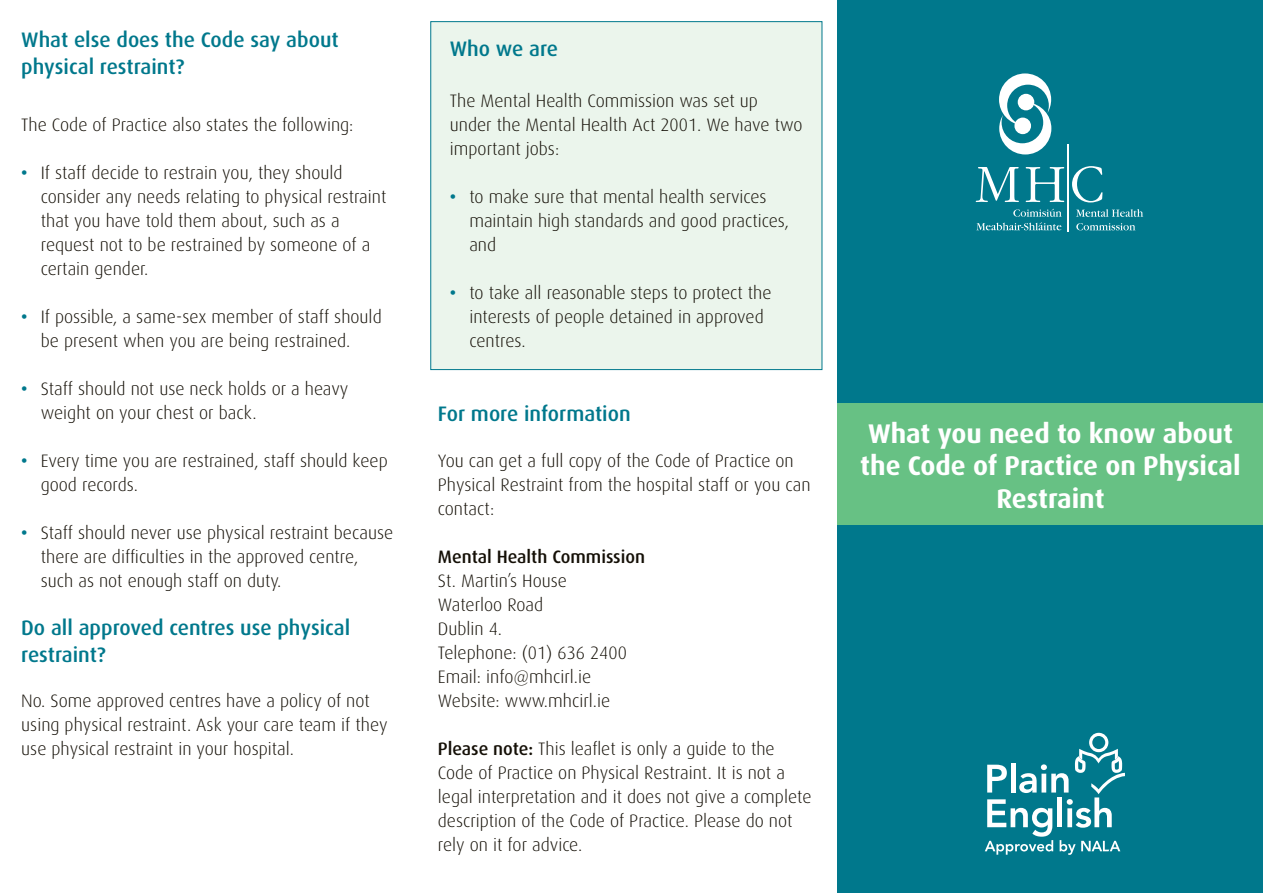
<style>
.page{position:relative;width:1263px;height:893px;background:#fff}
.page>*{position:absolute;margin:0;border:0;box-sizing:border-box;transform-origin:0 0}
.t1{font:700 27px/32.4px "Dax";color:#fff;text-align:center}
.t2{font:500 21px/27px "Dax";color:#00788c}
.t3{font:300 18px/24px "Dax";color:#140f06}
.t4{font:500 18px "Dax";color:#140f06}
.s1{font-family:"Arial";font-weight:400;color:#00788c}
.s2{font-weight:500}
</style>
<div class="page">
<div style="left:838px;top:0;width:425px;height:893px;background:#00788c"></div>
<div style="left:838px;top:404px;width:425px;height:121px;background:#67c184"></div>
<svg style="left:999px;top:73px;width:52px;height:81px"></svg>
<div style="left:1014px;top:118px;width:17px;height:16px;background:#fff;border-radius:50%"></div>
<div style="left:1018px;top:94px;width:16px;height:16px;background:#fff;border-radius:50%"></div>
<svg style="left:976px;top:167px;width:43px;height:35px"></svg>
<svg style="left:1026px;top:167px;width:38px;height:35px"></svg>
<svg style="left:1072px;top:166px;width:30px;height:36px"></svg>
<hr style="left:1067px;top:144px;width:2px;height:88px;background:#fff">
<svg style="left:976px;top:209px;width:86px;height:22px"></svg>
<svg style="left:1076px;top:209px;width:67px;height:8px"></svg>
<svg style="left:1076px;top:223px;width:59px;height:7px"></svg>
<div style="left:430px;top:21px;width:392px;height:349px;background:#ebf5ec;border:1px solid #00788c"></div>
<svg style="left:985px;top:733px;width:140px;height:122px"></svg>
<p class="t2" style="left:21px;top:26px;width:319px">What else does the Code say about physical restraint?</p>
<p class="t3" style="left:21px;top:113px;width:334px">The Code of Practice also states the following:</p>
<p class="t3" style="left:41px;top:161px;width:347px;text-indent:-19px"><span class="s1">•</span> If staff decide to restrain you, they should consider any needs relating to physical restraint that you have told them about, such as a request not to be restrained by someone of a certain gender.</p>
<p class="t3" style="left:41px;top:305px;width:342px;text-indent:-19px"><span class="s1">•</span> If possible, a same-sex member of staff should be present when you are being restrained.</p>
<p class="t3" style="left:41px;top:377px;width:309px;text-indent:-19px"><span class="s1">•</span> Staff should not use neck holds or a heavy weight on your chest or back.</p>
<p class="t3" style="left:41px;top:449px;width:349px;text-indent:-19px"><span class="s1">•</span> Every time you are restrained, staff should keep good records.</p>
<p class="t3" style="left:41px;top:521px;width:354px;text-indent:-19px"><span class="s1">•</span> Staff should never use physical restraint because there are difficulties in the approved centre, such as not enough staff on duty.</p>
<p class="t2" style="left:21px;top:614px;width:331px">Do all approved centres use physical restraint?</p>
<p class="t3" style="left:21px;top:689px;width:368px">No. Some approved centres have a policy of not using physical restraint. Ask your care team if they use physical restraint in your hospital.</p>
<p class="t2" style="left:450px;top:35px;width:110px">Who we are</p>
<p class="t3" style="left:450px;top:89px;width:354px">The Mental Health Commission was set up under the Mental Health Act 2001. We have two important jobs:</p>
<p class="t3" style="left:469px;top:185px;width:321px;text-indent:-19px"><span class="s1">•</span> to make sure that mental health services maintain high standards and good practices, and</p>
<p class="t3" style="left:469px;top:281px;width:304px;text-indent:-19px"><span class="s1">•</span> to take all reasonable steps to protect the interests of people detained in approved centres.</p>
<p class="t2" style="left:438px;top:401px;width:194px">For more information</p>
<p class="t3" style="left:438px;top:449px;width:374px">You can get a full copy of the Code of Practice on<br>Physical Restraint from the hospital staff or you can contact:</p>
<p class="t4" style="left:438px;top:546px;width:209px">Mental Health Commission</p>
<p class="t3" style="left:438px;top:569px;width:190px">St. Martin’s House<br>Waterloo Road<br>Dublin 4.<br>Telephone: (01) 636 2400<br>Email: info@mhcirl.ie<br>Website: www.mhcirl.ie</p>
<p class="t3" style="left:438px;top:737px;width:375px"><span class="s2">Please note:</span> This leaflet is only a guide to the Code of Practice on Physical Restraint. It is not a legal interpretation and it does not give a complete description of the Code of Practice. Please do not rely on it for advice.</p>
<h1 class="t1" style="left:860px;top:418px;width:382px">What you need to know about the Code of Practice on Physical<br>Restraint</h1>
</div>
